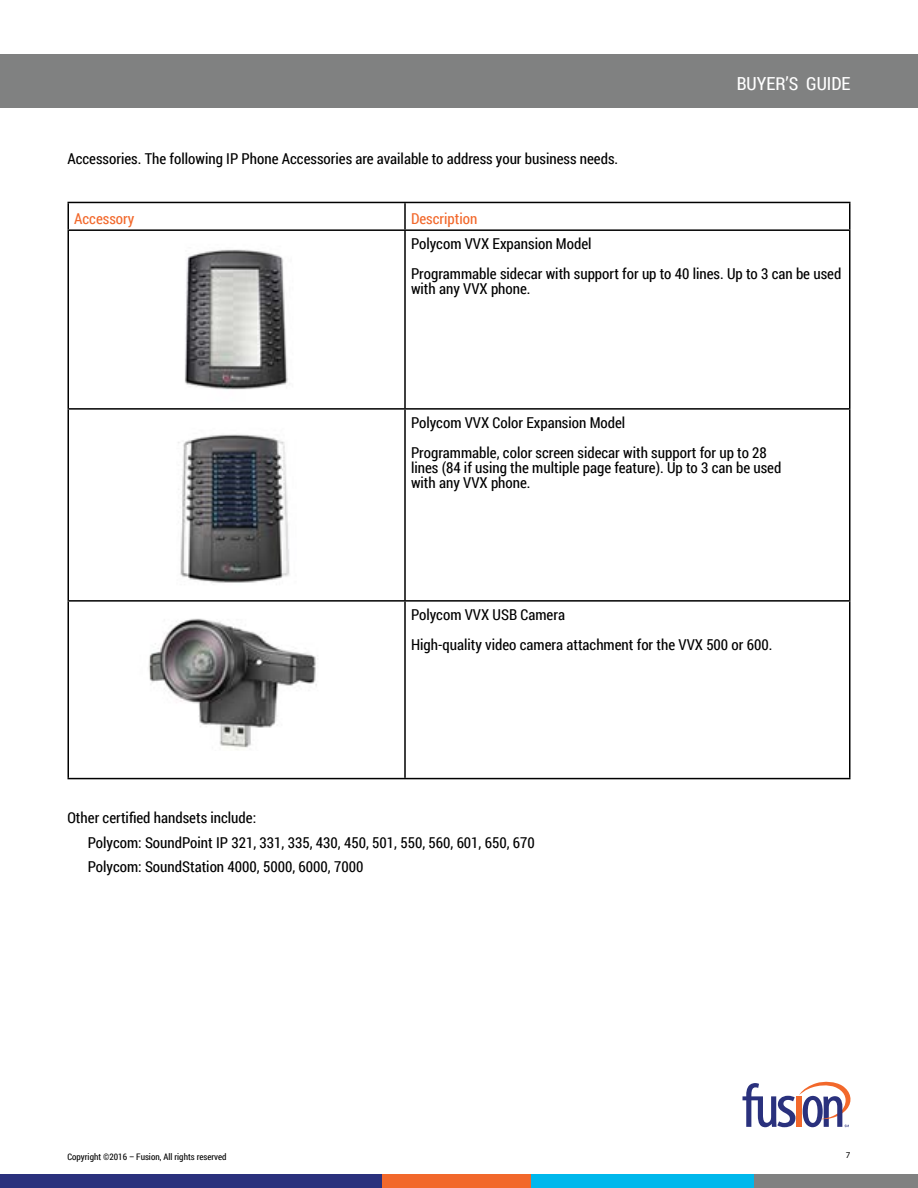
<style>
.page{position:relative;width:918px;height:1188px;background:#fff}
.page>*{position:absolute;margin:0;border:0;box-sizing:border-box;transform-origin:0 0}
.t1{font:18px "Roboto Condensed";color:#fff}
.t2{font:15px/30px "Roboto Condensed";color:#000}
.t3{font:15px "Roboto Condensed";color:#f2682b}
.t4{font:9px "Roboto Condensed";color:#000}
.t5{font:9px "Myriad Pro";color:#000}
</style>
<div class="page">
<svg style="left:743px;top:1082px;width:107px;height:45px"></svg>
<div style="left:0;top:54px;width:918px;height:54px;background:#808181"></div>
<div style="left:0;top:1174px;width:382px;height:14px;background:#2a317d"></div>
<div style="left:382px;top:1174px;width:149px;height:14px;background:#f2682b"></div>
<div style="left:531px;top:1174px;width:223px;height:14px;background:#00b8ec"></div>
<div style="left:754px;top:1174px;width:164px;height:14px;background:#808181"></div>
<hr style="left:68px;top:202px;width:337px;height:1px;background:#000">
<svg style="left:68px;top:203px;width:1px;height:26px"></svg>
<hr style="left:405px;top:202px;width:445px;height:1px;background:#000">
<hr style="left:404px;top:203px;width:2px;height:26px;background:#000">
<svg style="left:849px;top:203px;width:1px;height:26px"></svg>
<hr style="left:68px;top:229px;width:337px;height:2px;background:#000">
<hr style="left:68px;top:231px;width:1px;height:177px;background:#000">
<hr style="left:405px;top:229px;width:445px;height:2px;background:#000">
<hr style="left:404px;top:231px;width:2px;height:177px;background:#000">
<hr style="left:849px;top:231px;width:1px;height:177px;background:#000">
<hr style="left:68px;top:408px;width:337px;height:2px;background:#000">
<hr style="left:68px;top:410px;width:1px;height:190px;background:#000">
<hr style="left:405px;top:408px;width:445px;height:2px;background:#000">
<hr style="left:404px;top:410px;width:2px;height:190px;background:#000">
<hr style="left:849px;top:410px;width:1px;height:190px;background:#000">
<hr style="left:68px;top:600px;width:337px;height:2px;background:#000">
<hr style="left:68px;top:602px;width:1px;height:176px;background:#000">
<hr style="left:405px;top:600px;width:445px;height:2px;background:#000">
<hr style="left:404px;top:602px;width:2px;height:176px;background:#000">
<hr style="left:849px;top:602px;width:1px;height:176px;background:#000">
<hr style="left:68px;top:778px;width:337px;height:1px;background:#000">
<hr style="left:405px;top:778px;width:445px;height:1px;background:#000">
<img style="left:185px;top:249px;width:103px;height:141px">
<img style="left:178px;top:434px;width:112px;height:149px">
<img style="left:148px;top:618px;width:169px;height:132px">
<p class="t2" style="left:68px;top:143px;width:550px">Accessories. The following IP Phone Accessories are available to address your business needs.</p>
<p class="t1" style="left:737px;top:72px;width:115px">BUYER’S GUIDE</p>
<p class="t3" style="left:74px;top:208px;width:62px">Accessory</p>
<p class="t3" style="left:411px;top:208px;width:68px">Description</p>
<p class="t2" style="left:411px;top:228px;width:432px">Polycom VVX Expansion Model<br>Programmable sidecar with support for up to 40 lines. Up to 3 can be used</p>
<p class="t2" style="left:411px;top:273px;width:119px">with any VVX phone.</p>
<p class="t2" style="left:411px;top:407px;width:357px">Polycom VVX Color Expansion Model<br>Programmable, color screen sidecar with support for up to 28</p>
<p class="t2" style="left:411px;top:459px;width:372px;line-height:15px">lines (84 if using the multiple page feature). Up to 3 can be used with any VVX phone.</p>
<p class="t2" style="left:411px;top:599px;width:361px">Polycom VVX USB Camera<br>High-quality video camera attachment for the VVX 500 or 600.</p>
<p class="t2" style="left:88px;top:805px;width:449px;line-height:24.8px;text-indent:-20px">Other certified handsets include:<br>Polycom: SoundPoint IP 321, 331, 335, 430, 450, 501, 550, 560, 601, 650, 670<br>Polycom: SoundStation 4000, 5000, 6000, 7000</p>
<p class="t4" style="left:68px;top:1151px;width:161px">Copyright ©2016 – Fusion, All rights reserved</p>
<p class="t5" style="left:846px;top:1149px;width:6px">7</p>
</div>
